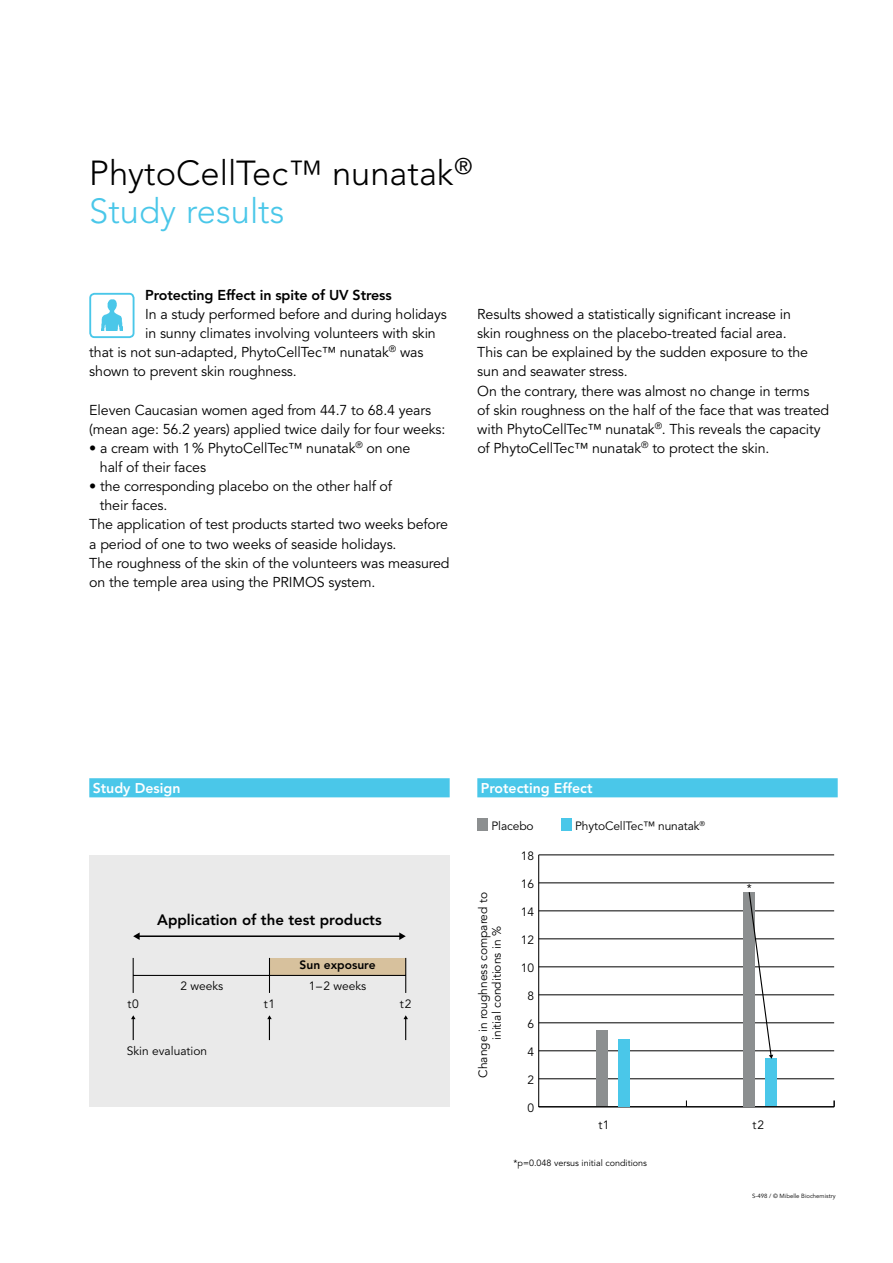
<style>
.page{position:relative;width:893px;height:1263px;background:#fff}
.page>*{position:absolute;margin:0;border:0;box-sizing:border-box;transform-origin:0 0}
.t1{font:300 34.5px/38.2px "Avenir LT Std";color:#000}
.t2{font:800 15px "Avenir LT Std";color:#000}
.t3{font:14.25px/19.2px "Avenir LT Std";letter-spacing:-.01em;color:#000}
.t4{font:800 14.25px "Avenir LT Std";letter-spacing:-.01em;color:#000}
.t5{font:800 14.1px "Avenir LT Std";color:#fff}
.t6{font:12px/13.5px "Avenir LT Std";color:#000;text-align:center}
.t7{font:800 12px "Avenir LT Std";color:#000}
.t8{font:11.25px "Avenir LT Std";color:#000}
.t9{font:9px "Avenir LT Std";color:#000}
.t10{font:6px "Avenir LT Std";color:#000}
.s1{color:#4ac7e9}
</style>
<div class="page">
<div style="left:89px;top:855px;width:361px;height:252px;background:#eaeaea"></div>
<img style="left:101px;top:300px;width:22px;height:31px">
<div style="left:89px;top:293px;width:45px;height:45px;border:2px solid #4ac7e9;border-radius:4px"></div>
<div style="left:89px;top:778px;width:361px;height:19px;background:#4ac7e9"></div>
<div style="left:477px;top:778px;width:361px;height:19px;background:#4ac7e9"></div>
<div style="left:477px;top:818px;width:11px;height:13px;background:#8c8f90"></div>
<div style="left:561px;top:818px;width:11px;height:13px;background:#4ac7e9"></div>
<svg style="left:833px;top:1100px;width:2px;height:7px"></svg>
<hr style="left:538px;top:855px;width:1px;height:252px;background:#000">
<hr style="left:539px;top:1106px;width:295px;height:1px;background:#000">
<hr style="left:539px;top:1078px;width:295px;height:1px;background:#000">
<hr style="left:539px;top:1050px;width:295px;height:1px;background:#000">
<hr style="left:539px;top:1022px;width:295px;height:1px;background:#000">
<hr style="left:539px;top:994px;width:295px;height:1px;background:#000">
<hr style="left:539px;top:966px;width:295px;height:1px;background:#000">
<hr style="left:539px;top:938px;width:295px;height:1px;background:#000">
<hr style="left:539px;top:910px;width:295px;height:1px;background:#000">
<hr style="left:539px;top:883px;width:295px;height:1px;background:#000">
<hr style="left:539px;top:855px;width:295px;height:1px;background:#000">
<div style="left:618px;top:1039px;width:11px;height:67px;background:#4ac7e9"></div>
<div style="left:765px;top:1059px;width:12px;height:47px;background:#4ac7e9"></div>
<div style="left:596px;top:1031px;width:11px;height:75px;background:#8c8f90"></div>
<div style="left:743px;top:892px;width:12px;height:214px;background:#8c8f90"></div>
<svg style="left:748px;top:892px;width:25px;height:167px"></svg>
<div style="left:269px;top:958px;width:137px;height:17px;background:#d7c19d"></div>
<svg style="left:131px;top:1015px;width:5px;height:25px"></svg>
<svg style="left:267px;top:1015px;width:5px;height:25px"></svg>
<svg style="left:403px;top:1015px;width:5px;height:25px"></svg>
<hr style="left:139px;top:935px;width:261px;height:2px;background:#000">
<svg style="left:133px;top:932px;width:7px;height:8px"></svg>
<svg style="left:399px;top:932px;width:7px;height:8px"></svg>
<hr style="left:133px;top:975px;width:273px;height:1px;background:#000">
<hr style="left:133px;top:958px;width:1px;height:35px;background:#000">
<hr style="left:405px;top:958px;width:1px;height:35px;background:#000">
<hr style="left:269px;top:958px;width:1px;height:35px;background:#000">
<h1 class="t1" style="left:89px;top:154px;width:384px">PhytoCellTec™ nunatak<sup>®<br></sup><span class="s1">Study results</span></h1>
<p class="t4" style="left:145px;top:286px;width:248px">Protecting Effect in spite of UV Stress</p>
<p class="t3" style="left:145px;top:305px;width:303px">In a study performed before and during holidays</p>
<p class="t3" style="left:145px;top:324px;width:292px">in sunny climates involving volunteers with skin</p>
<p class="t3" style="left:89px;top:343px;width:336px">that is not sun-adapted, PhytoCellTec™ nunatak<sup>®</sup> was</p>
<p class="t3" style="left:89px;top:362px;width:209px">shown to prevent skin roughness.</p>
<p class="t3" style="left:89px;top:400px;width:358px">Eleven Caucasian women aged from 44.7 to 68.4 years (mean age: 56.2 years) applied twice daily for four weeks:</p>
<p class="t3" style="left:100px;top:439px;width:312px;text-indent:-11px">• a cream with 1% PhytoCellTec™ nunatak<sup>®</sup> on one half of their faces</p>
<p class="t3" style="left:89px;top:477px;width:304px">• the corresponding placebo on the other half of</p>
<p class="t3" style="left:100px;top:496px;width:69px">their faces.</p>
<p class="t3" style="left:89px;top:515px;width:360px">The application of test products started two weeks before</p>
<p class="t3" style="left:89px;top:534px;width:309px">a period of one to two weeks of seaside holidays.</p>
<p class="t3" style="left:89px;top:554px;width:362px">The roughness of the skin of the volunteers was measured</p>
<p class="t3" style="left:89px;top:573px;width:287px">on the temple area using the PRIMOS system.</p>
<p class="t3" style="left:477px;top:305px;width:353px">Results showed a statistically significant increase in<br>skin roughness on the placebo-treated facial area.<br>This can be explained by the sudden exposure to the sun and seawater stress.<br>On the contrary, there was almost no change in terms<br>of skin roughness on the half of the face that was treated with PhytoCellTec™ nunatak<sup>®</sup>. This reveals the capacity of PhytoCellTec™ nunatak<sup>®</sup> to protect the skin.</p>
<p class="t5" style="left:93px;top:779px;width:89px">Study Design</p>
<p class="t5" style="left:481px;top:779px;width:113px">Protecting Effect</p>
<p class="t6" style="left:491px;top:820px;width:44px">Placebo</p>
<p class="t6" style="left:575px;top:820px;width:131px">PhytoCellTec™ nunatak<sup>®</sup></p>
<p class="t2" style="left:157px;top:911px;width:226px">Application of the test products</p>
<p class="t7" style="left:300px;top:958px;width:77px">Sun exposure</p>
<p class="t6" style="left:180px;top:979px;width:44px">2 weeks</p>
<p class="t6" style="left:309px;top:979px;width:59px">1–2 weeks</p>
<p class="t6" style="left:127px;top:997px;width:13px">t0</p>
<p class="t6" style="left:127px;top:1044px;width:82px">Skin evaluation</p>
<p class="t6" style="left:264px;top:997px;width:13px">t1</p>
<p class="t6" style="left:400px;top:997px;width:13px">t2</p>
<p class="t6" style="left:477px;top:1078px;width:187px;rotate:-90deg">Change in roughness compared to initial conditions in %</p>
<p class="t6" style="left:521px;top:850px;width:15px">18</p>
<p class="t6" style="left:521px;top:878px;width:15px">16</p>
<p class="t6" style="left:521px;top:906px;width:15px">14</p>
<p class="t6" style="left:521px;top:934px;width:15px">12</p>
<p class="t6" style="left:521px;top:962px;width:15px">10</p>
<p class="t6" style="left:527px;top:990px;width:8px">8</p>
<p class="t6" style="left:527px;top:1018px;width:8px">6</p>
<p class="t6" style="left:527px;top:1046px;width:8px">4</p>
<p class="t6" style="left:527px;top:1074px;width:8px">2</p>
<p class="t6" style="left:527px;top:1102px;width:8px">0</p>
<p class="t8" style="left:747px;top:882px;width:6px">*</p>
<p class="t6" style="left:598px;top:1118px;width:12px">t1</p>
<p class="t6" style="left:752px;top:1118px;width:13px">t2</p>
<p class="t9" style="left:514px;top:1157px;width:135px">*p=0.048 versus initial conditions</p>
<p class="t10" style="left:752px;top:1193px;width:85px">S-498 / © Mibelle Biochemistry</p>
</div>
